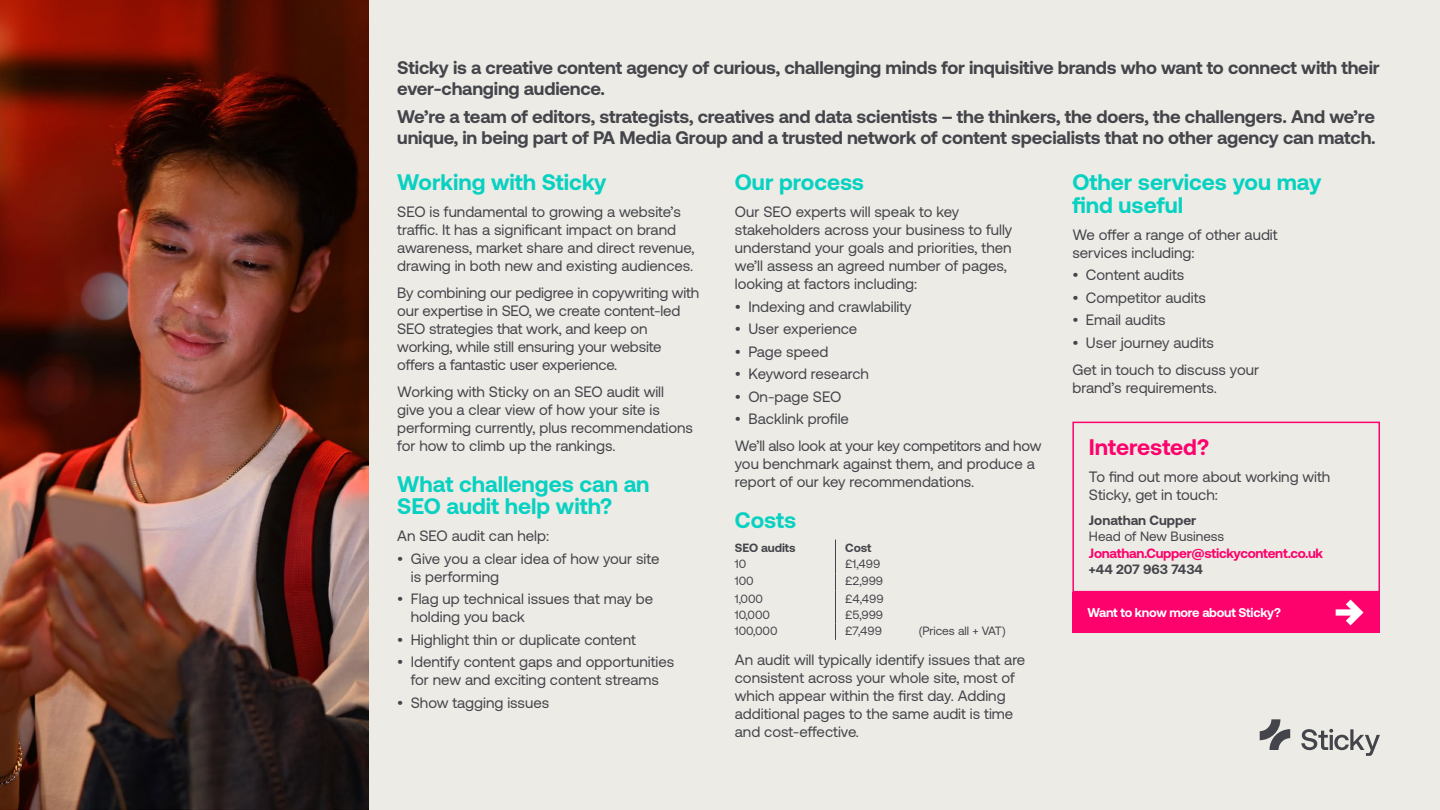
<style>
.page{position:relative;width:1440px;height:810px;background:#ecebe5}
.page>*{position:absolute;margin:0;border:0;box-sizing:border-box;transform-origin:0 0}
.t1{font:700 22.5px/22.5px "Aeonik";color:#07d1c1}
.t2{font:700 22.5px "Aeonik";color:#fd026c}
.t3{font:700 18.23px/21px "Aeonik";letter-spacing:-.01em;color:#44444b}
.Body{font:15px/18px "Aeonik";color:#44444b}
.t4{font:700 13.5px/16.2px "Aeonik";letter-spacing:-.02em;color:#fd026c}
.t5{font:700 12.75px "Aeonik";letter-spacing:-.02em;color:#fff}
.Body-2{font:12px "Aeonik";color:#44444b}
.Body-3{font:700 12px "Aeonik";color:#44444b}
.s1{color:#44444b}
.s2{font-weight:400;color:#44444b}
</style>
<div class="page">
<svg style="left:835px;top:540px;width:1px;height:100px"></svg>
<div style="left:1072px;top:422px;width:308px;height:170px;border:2px solid #fd026c"></div>
<div style="left:1072px;top:592px;width:308px;height:41px;background:#fd026c"></div>
<svg style="left:1336px;top:600px;width:27px;height:25px"></svg>
<svg style="left:1301px;top:729px;width:79px;height:27px"></svg>
<svg style="left:1260px;top:719px;width:30px;height:31px"></svg>
<img style="left:0;top:0;width:368px;height:810px">
<p class="t3" style="left:397px;top:57px;width:984px">Sticky is a creative content agency of curious, challenging minds for inquisitive brands who want to connect with their ever‑changing audience.</p>
<p class="t3" style="left:397px;top:106px;width:980px">We’re a team of editors, strategists, creatives and data scientists – the thinkers, the doers, the challengers. And we’re unique, in being part of PA Media Group and a trusted network of content specialists that no other agency can match.</p>
<h3 class="t1" style="left:397px;top:171px;width:211px">Working with Sticky</h3>
<p class="Body" style="left:397px;top:203px;width:299px">SEO is fundamental to growing a website’s traffic. It has a significant impact on brand awareness, market share and direct revenue, drawing in both new and existing audiences.</p>
<p class="Body" style="left:397px;top:284px;width:304px">By combining our pedigree in copywriting with our expertise in SEO, we create content‑led SEO strategies that work, and keep on working, while still ensuring your website offers a fantastic user experience.</p>
<p class="Body" style="left:397px;top:383px;width:297px">Working with Sticky on an SEO audit will give you a clear view of how your site is performing currently, plus recommendations for how to climb up the rankings.</p>
<h3 class="t1" style="left:397px;top:472px;width:254px">What challenges can an<br>SEO audit help with?</h3>
<p class="Body" style="left:397px;top:527px;width:153px">An SEO audit can help:</p>
<p class="Body" style="left:411px;top:549px;width:250px;text-indent:-14px">• Give you a clear idea of how your site is performing</p>
<p class="Body" style="left:411px;top:590px;width:244px;text-indent:-14px">• Flag up technical issues that may be holding you back</p>
<p class="Body" style="left:397px;top:630px;width:240px">• Highlight thin or duplicate content</p>
<p class="Body" style="left:397px;top:653px;width:279px;text-align:center">• Identify content gaps and opportunities for new and exciting content streams</p>
<p class="Body" style="left:397px;top:693px;width:153px">• Show tagging issues</p>
<h3 class="t1" style="left:1072px;top:171px;width:250px">Other services you may find useful</h3>
<p class="Body" style="left:1072px;top:225px;width:207px">We offer a range of other audit services including:</p>
<p class="Body" style="left:1072px;top:266px;width:113px">• Content audits</p>
<p class="Body" style="left:1072px;top:288px;width:135px">• Competitor audits</p>
<p class="Body" style="left:1072px;top:311px;width:95px">• Email audits</p>
<p class="Body" style="left:1072px;top:333px;width:143px">• User journey audits</p>
<p class="Body" style="left:1072px;top:360px;width:188px">Get in touch to discuss your brand’s requirements.</p>
<h3 class="t1" style="left:735px;top:171px;width:131px">Our process</h3>
<p class="Body" style="left:735px;top:203px;width:279px">Our SEO experts will speak to key stakeholders across your business to fully understand your goals and priorities, then we’ll assess an agreed number of pages, looking at factors including:</p>
<p class="Body" style="left:735px;top:297px;width:178px">• Indexing and crawlability</p>
<p class="Body" style="left:735px;top:320px;width:124px">• User experience</p>
<p class="Body" style="left:735px;top:342px;width:95px">• Page speed</p>
<p class="Body" style="left:735px;top:365px;width:136px">• Keyword research</p>
<p class="Body" style="left:735px;top:387px;width:108px">• On-page SEO</p>
<p class="Body" style="left:735px;top:410px;width:116px">• Backlink profile</p>
<p class="Body" style="left:735px;top:437px;width:308px">We’ll also look at your key competitors and how you benchmark against them, and produce a report of our key recommendations.</p>
<h3 class="t1" style="left:735px;top:508px;width:63px">Costs</h3>
<p class="Body-3" style="left:735px;top:541px;width:62px">SEO audits</p>
<p class="Body-3" style="left:845px;top:541px;width:28px">Cost</p>
<p class="Body-2" style="left:735px;top:557px;width:13px">10</p>
<p class="Body-2" style="left:845px;top:557px;width:37px">£1,499</p>
<p class="Body-2" style="left:735px;top:574px;width:20px">100</p>
<p class="Body-2" style="left:845px;top:574px;width:39px">£2,999</p>
<p class="Body-2" style="left:735px;top:592px;width:30px">1,000</p>
<p class="Body-2" style="left:845px;top:592px;width:40px">£4,499</p>
<p class="Body-2" style="left:735px;top:608px;width:37px">10,000</p>
<p class="Body-2" style="left:845px;top:608px;width:39px">£5,999</p>
<p class="Body-2" style="left:735px;top:625px;width:44px">100,000</p>
<p class="Body-2" style="left:845px;top:625px;width:38px">£7,499</p>
<p class="Body-2" style="left:919px;top:625px;width:89px">(Prices all + VAT)</p>
<p class="Body" style="left:735px;top:650px;width:292px">An audit will typically identify issues that are consistent across your whole site, most of which appear within the first day. Adding additional pages to the same audit is time and cost-effective.</p>
<h3 class="t2" style="left:1089px;top:434px;width:122px">Interested?</h3>
<p class="Body" style="left:1089px;top:468px;width:243px">To find out more about working with<br>Sticky, get in touch:</p>
<p class="t4" style="left:1089px;top:512px;width:236px"><span class="s1">Jonathan Cupper<br></span><span class="s2">Head of New Business<br></span>Jonathan.Cupper@stickycontent.co.uk <span class="s1">+44 207 963 7434</span></p>
<p class="t5" style="left:1087px;top:606px;width:195px">Want to know more about Sticky?</p>
</div>
